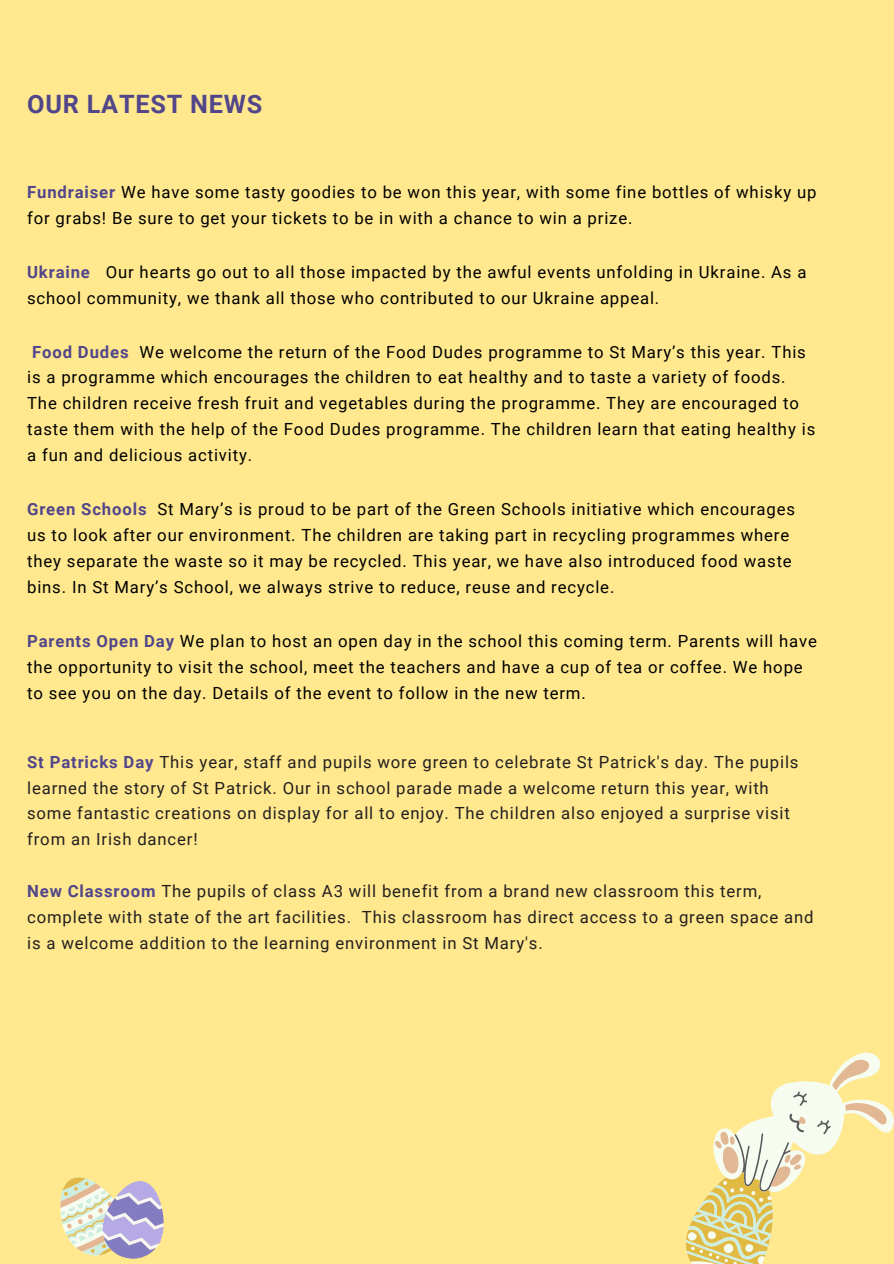
<style>
.page{position:relative;width:894px;height:1264px;background:#fff}
.page>*{position:absolute;margin:0;border:0;box-sizing:border-box;transform-origin:0 0}
.t1{font:700 25.35px "Roboto";letter-spacing:.03em;color:#52468b}
.t2{font:16.65px/26px "Roboto";letter-spacing:.05em;color:#000}
.t3{font:16.65px/26px "Roboto";letter-spacing:.05em;color:#231f20}
.s1{font-weight:700;color:#52468b}
</style>
<div class="page">
<div style="left:0;top:0;width:893px;height:1263px;background:#ffe88d"></div>
<svg style="left:686px;top:1052px;width:204px;height:211px"></svg>
<svg style="left:60px;top:1177px;width:104px;height:82px"></svg>
<p class="t1" style="left:27px;top:89px;width:236px">OUR LATEST NEWS</p>
<p class="t2" style="left:27px;top:179px;width:790px"><span class="s1">Fundraiser</span> We have some tasty goodies to be won this year, with some fine bottles of whisky up for grabs! Be sure to get your tickets to be in with a chance to win a prize.</p>
<p class="t2" style="left:27px;top:259px;width:780px"><span class="s1">Ukraine</span> Our hearts go out to all those impacted by the awful events unfolding in Ukraine. As a school community, we thank all those who contributed to our Ukraine appeal.</p>
<p class="t2" style="left:27px;top:339px;width:789px"><span class="s1">Food Dudes</span> We welcome the return of the Food Dudes programme to St Mary’s this year. This is a programme which encourages the children to eat healthy and to taste a variety of foods.<br>The children receive fresh fruit and vegetables during the programme. They are encouraged to taste them with the help of the Food Dudes programme. The children learn that eating healthy is a fun and delicious activity.</p>
<p class="t2" style="left:27px;top:496px;width:769px"><span class="s1">Green Schools</span> St Mary’s is proud to be part of the Green Schools initiative which encourages us to look after our environment. The children are taking part in recycling programmes where they separate the waste so it may be recycled. This year, we have also introduced food waste bins. In St Mary’s School, we always strive to reduce, reuse and recycle.</p>
<p class="t2" style="left:27px;top:628px;width:791px"><span class="s1">Parents Open Day</span> We plan to host an open day in the school this coming term. Parents will have the opportunity to visit the school, meet the teachers and have a cup of tea or coffee. We hope to see you on the day. Details of the event to follow in the new term.</p>
<p class="t3" style="left:27px;top:749px;width:772px"><span class="s1">St Patricks Day</span> This year, staff and pupils wore green to celebrate St Patrick's day. The pupils learned the story of St Patrick. Our in school parade made a welcome return this year, with some fantastic creations on display for all to enjoy. The children also enjoyed a surprise visit from an Irish dancer!</p>
<p class="t3" style="left:27px;top:878px;width:787px"><span class="s1">New Classroom</span> The pupils of class A3 will benefit from a brand new classroom this term, complete with state of the art facilities. This classroom has direct access to a green space and is a welcome addition to the learning environment in St Mary's.</p>
</div>
